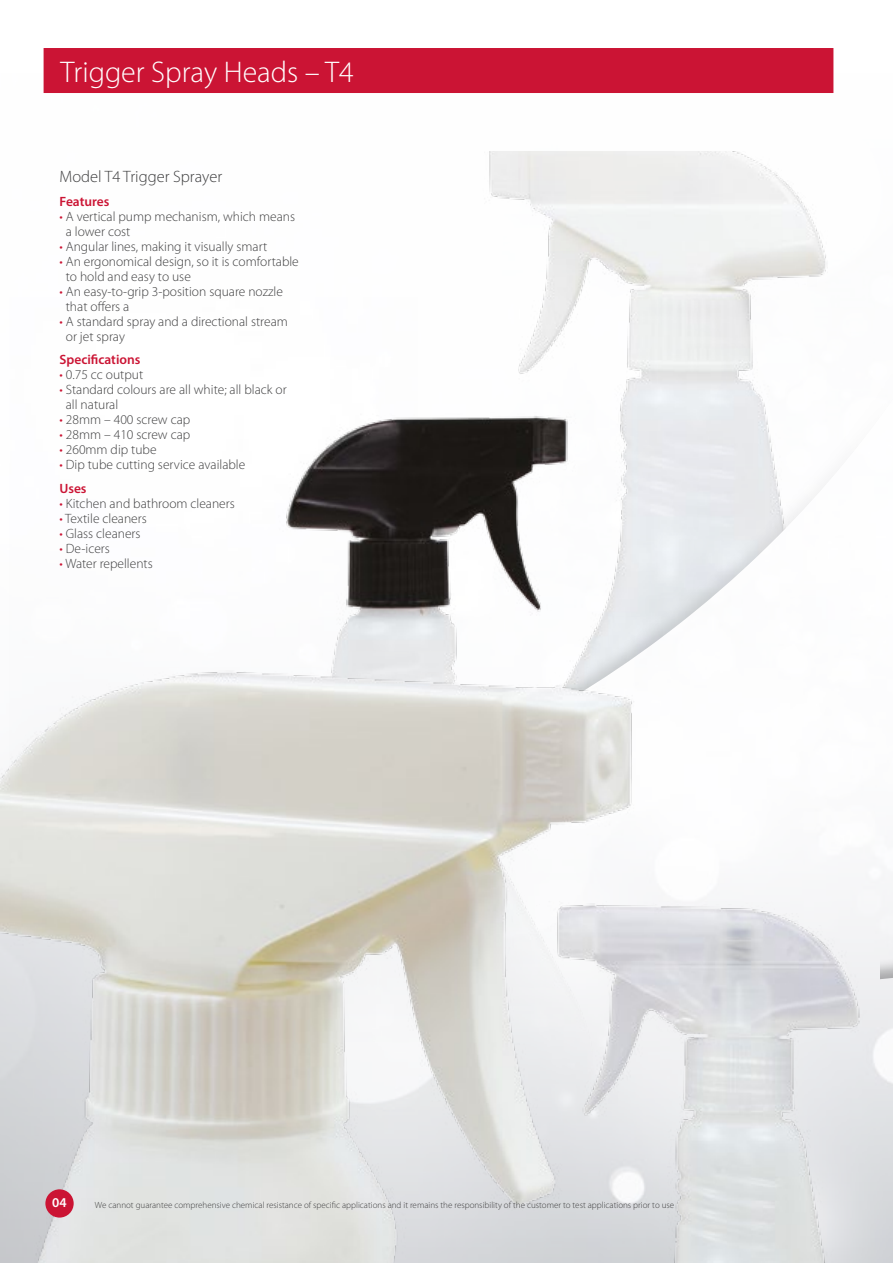
<style>
.page{position:relative;width:893px;height:1263px;background:#fff}
.page>*{position:absolute;margin:0;border:0;box-sizing:border-box;transform-origin:0 0}
.t1{font:300 30px "Myriad Pro";color:#fff}
.t2{font:300 16.5px "Myriad Pro";color:#3f3f40}
.t3{font:300 13.5px/15px "Myriad Pro";color:#3f3f40}
.t4{font:600 13.5px "Myriad Pro";color:#cb1434}
.t5{font:600 13.5px "Myriad Pro";color:#fff}
.t6{font:300 9px "Myriad Pro";color:#3f3f40}
.s1{color:#cb1434}
.s2{font-weight:600;color:#cb1434}
</style>
<div class="page">
<img style="left:484px;top:151px;width:344px;height:147px">
<div style="left:44px;top:48px;width:789px;height:45px;background:#cb1434"></div>
<div style="left:0;top:298px;width:893px;height:554px;background:#000;opacity:.3"></div>
<img style="left:278px;top:376px;width:372px;height:212px">
<img style="left:0;top:588px;width:722px;height:675px">
<img style="left:485px;top:865px;width:384px;height:398px">
<div style="left:880px;top:259px;width:13px;height:726px;background:#fcfcfd"></div>
<div style="left:45px;top:1189px;width:29px;height:28px;background:#cb1434;border-radius:50%"></div>
<h1 class="t1" style="left:61px;top:56px;width:295px">Trigger Spray Heads – T4</h1>
<p class="t2" style="left:60px;top:168px;width:164px">Model T4 Trigger Sprayer</p>
<p class="t4" style="left:60px;top:193px;width:51px">Features</p>
<p class="t3" style="left:66px;top:209px;width:231px;text-indent:-6px"><span class="s1">•</span> A vertical pump mechanism, which means a lower cost</p>
<p class="t3" style="left:60px;top:239px;width:209px"><span class="s1">•</span> Angular lines, making it visually smart</p>
<p class="t3" style="left:66px;top:254px;width:235px;text-indent:-6px"><span class="s1">•</span> An ergonomical design, so it is comfortable to hold and easy to use</p>
<p class="t3" style="left:66px;top:284px;width:219px;text-indent:-6px"><span class="s1">•</span> An easy-to-grip 3-position square nozzle that offers a</p>
<p class="t3" style="left:66px;top:314px;width:224px;text-indent:-6px"><span class="s1">•</span> A standard spray and a directional stream or jet spray</p>
<p class="t4" style="left:60px;top:351px;width:82px">Specifications</p>
<p class="t3" style="left:60px;top:368px;width:85px"><span class="s1">•</span> 0.75 cc output</p>
<p class="t3" style="left:66px;top:383px;width:222px;text-indent:-6px"><span class="s1">•</span> Standard colours are all white; all black or all natural</p>
<p class="t3" style="left:60px;top:413px;width:132px"><span class="s1">•</span> 28mm – 400 screw cap</p>
<p class="t3" style="left:60px;top:428px;width:132px"><span class="s1">•</span> 28mm – 410 screw cap</p>
<p class="t3" style="left:60px;top:443px;width:99px"><span class="s1">•</span> 260mm dip tube</p>
<p class="t3" style="left:60px;top:453px;width:187px;line-height:23.5px"><span class="s1">•</span> Dip tube cutting service available<br><span class="s2">Uses</span></p>
<p class="t3" style="left:60px;top:496px;width:177px"><span class="s1">•</span> Kitchen and bathroom cleaners</p>
<p class="t3" style="left:60px;top:511px;width:89px"><span class="s1">•</span> Textile cleaners</p>
<p class="t3" style="left:60px;top:526px;width:83px"><span class="s1">•</span> Glass cleaners</p>
<p class="t3" style="left:60px;top:541px;width:52px"><span class="s1">•</span> De-icers</p>
<p class="t3" style="left:60px;top:556px;width:95px"><span class="s1">•</span> Water repellents</p>
<p class="t5" style="left:52px;top:1194px;width:16px">04</p>
<p class="t6" style="left:95px;top:1199px;width:581px">We cannot guarantee comprehensive chemical resistance of specific applications and it remains the responsibility of the customer to test applications prior to use</p>
</div>
